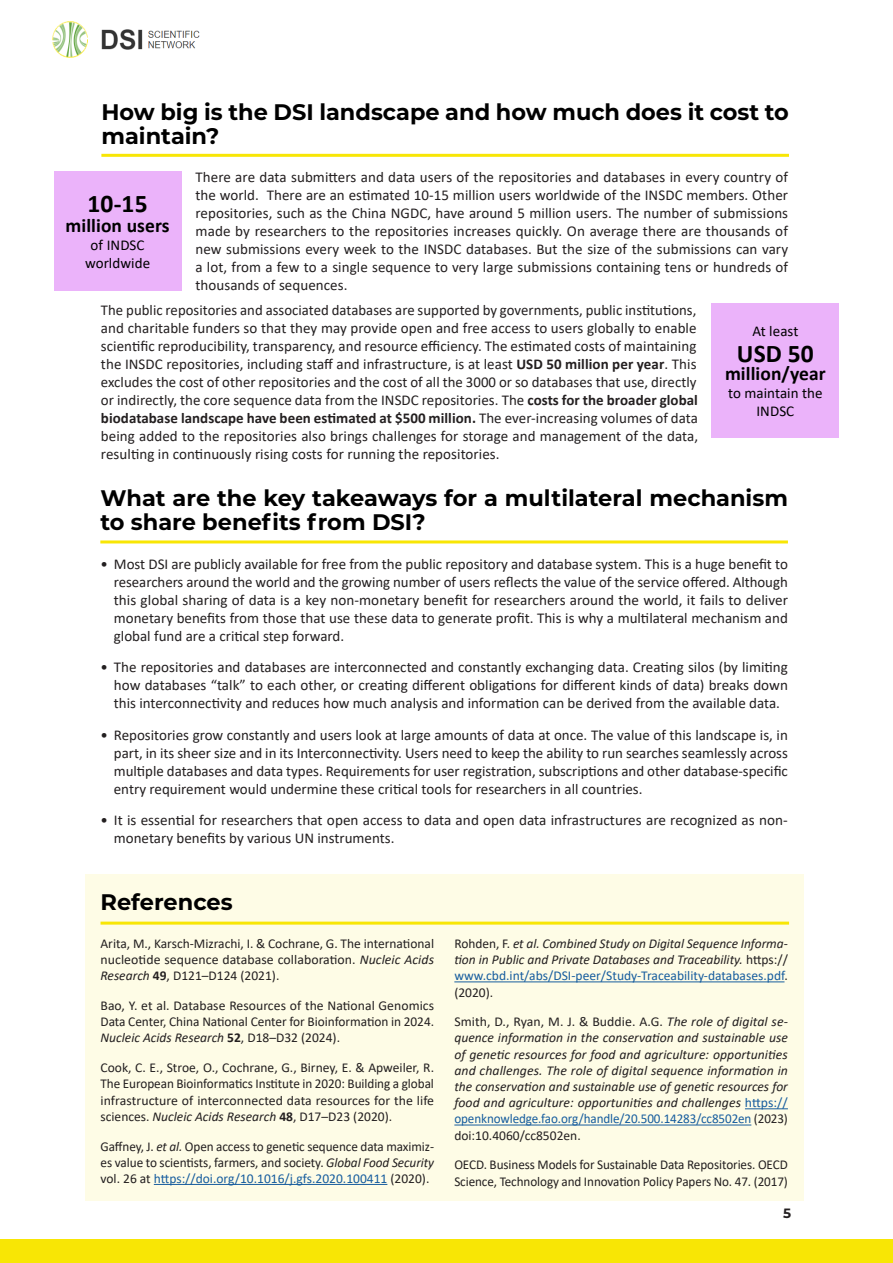
<style>
.page{position:relative;width:893px;height:1263px;background:#fff}
.page>*{position:absolute;margin:0;border:0;box-sizing:border-box;transform-origin:0 0}
.t1{font:700 25.5px "Calibri";letter-spacing:.005em;color:#000}
.t2{font:700 22.5px/24px "Montserrat";color:#000}
.t3{font:700 19.5px "Calibri";letter-spacing:.005em;color:#000}
.t4{font:15px/18px "Calibri";color:#231f20;text-align:justify}
.t5{font:15px/18px "Calibri";letter-spacing:.005em;color:#000;text-align:center}
.Paragraph_Style_3{font:13.5px/16.2px "Calibri";letter-spacing:-.005em;color:#231f20;text-align:justify}
.Paragraph_Style_3-2{font:italic 13.5px/16.2px "Calibri";color:#231f20;text-align:justify}
.t6{font:700 13.5px "Montserrat";color:#231f20}
.s1{font-weight:700}
.s2{font-style:italic}
.s3{color:#175d9e}
.s4{font-style:normal}
.s5{font-style:normal;color:#175d9e}
</style>
<div class="page">
<div style="left:0;top:1239px;width:893px;height:24px;background:#f8e605"></div>
<hr style="left:101px;top:154px;width:688px;height:3px;background:#f8e605">
<img style="left:52px;top:22px;width:148px;height:36px">
<hr style="left:100px;top:540px;width:688px;height:3px;background:#f8e605">
<div style="left:85px;top:874px;width:719px;height:326px;background:#fefce6"></div>
<hr style="left:101px;top:922px;width:688px;height:3px;background:#f8e605">
<hr style="left:154px;top:1184px;width:233px;height:1px;background:#175d9e">
<hr style="left:454px;top:981px;width:330px;height:1px;background:#175d9e">
<hr style="left:745px;top:1108px;width:43px;height:1px;background:#175d9e">
<hr style="left:454px;top:1124px;width:297px;height:1px;background:#175d9e">
<div style="left:712px;top:304px;width:127px;height:134px;background:#ebb3fa"></div>
<div style="left:54px;top:171px;width:127px;height:120px;background:#ebb3fa"></div>
<p class="t2" style="left:101px;top:98px;width:689px">How big is the DSI landscape and how much does it cost to maintain?</p>
<p class="t4" style="left:195px;top:168px;width:594px">There are data submitters and data users of the repositories and databases in every country of the world. There are an estimated 10-15 million users worldwide of the INSDC members. Other repositories, such as the China NGDC, have around 5 million users. The number of submissions made by researchers to the repositories increases quickly. On average there are thousands of new submissions every week to the INSDC databases. But the size of the submissions can vary a lot, from a few to a single sequence to very large submissions containing tens or hundreds of thousands of sequences.</p>
<p class="t4" style="left:101px;top:300px;width:599px">The public repositories and associated databases are supported by governments, public institutions, and charitable funders so that they may provide open and free access to users globally to enable scientific reproducibility, transparency, and resource efficiency. The estimated costs of maintaining the INSDC repositories, including staff and infrastructure, is at least <span class="s1">USD 50 million per year</span>. This excludes the cost of other repositories and the cost of all the 3000 or so databases that use, directly or indirectly, the core sequence data from the INSDC repositories. The <span class="s1">costs for the broader global biodatabase landscape have been estimated at $500 million.</span> The ever-increasing volumes of data being added to the repositories also brings challenges for storage and management of the data, resulting in continuously rising costs for running the repositories.</p>
<p class="t1" style="left:88px;top:186px;width:61px">10-15</p>
<p class="t3" style="left:66px;top:212px;width:105px">million users</p>
<p class="t5" style="left:85px;top:236px;width:67px">of INDSC worldwide</p>
<p class="t5" style="left:752px;top:322px;width:48px">At least</p>
<p class="t1" style="left:737px;top:335px;width:78px">USD 50</p>
<p class="t3" style="left:725px;top:360px;width:102px">million/year</p>
<p class="t5" style="left:728px;top:383px;width:96px">to maintain the<br>INDSC</p>
<p class="t2" style="left:100px;top:485px;width:689px">What are the key takeaways for a multilateral mechanism to share benefits from DSI?</p>
<p class="t4" style="left:114px;top:554px;width:676px;text-indent:-14px">• Most DSI are publicly available for free from the public repository and database system. This is a huge benefit to researchers around the world and the growing number of users reflects the value of the service offered. Although this global sharing of data is a key non-monetary benefit for researchers around the world, it fails to deliver monetary benefits from those that use these data to generate profit. This is why a multilateral mechanism and global fund are a critical step forward.</p>
<p class="t4" style="left:114px;top:658px;width:676px;text-indent:-14px">• The repositories and databases are interconnected and constantly exchanging data. Creating silos (by limiting how databases “talk” to each other, or creating different obligations for different kinds of data) breaks down this interconnectivity and reduces how much analysis and information can be derived from the available data.</p>
<p class="t4" style="left:114px;top:725px;width:676px;text-indent:-14px">• Repositories grow constantly and users look at large amounts of data at once. The value of this landscape is, in part, in its sheer size and in its Interconnectivity. Users need to keep the ability to run searches seamlessly across multiple databases and data types. Requirements for user registration, subscriptions and other database-specific entry requirement would undermine these critical tools for researchers in all countries.</p>
<p class="t4" style="left:114px;top:811px;width:675px;text-indent:-14px">• It is essential for researchers that open access to data and open data infrastructures are recognized as non&shy;monetary benefits by various UN instruments.</p>
<p class="t2" style="left:101px;top:889px;width:134px">References</p>
<p class="Paragraph_Style_3" style="left:101px;top:935px;width:335px">Arita, M., Karsch-Mizrachi, I. &amp; Cochrane, G. The international nucleotide sequence database collaboration. <span class="s2">Nucleic Acids Research</span> <span class="s1">49</span>, D121–D124 (2021).</p>
<p class="Paragraph_Style_3" style="left:101px;top:997px;width:335px">Bao, Y. et al. Database Resources of the National Genomics Data Center, China National Center for Bioinformation in 2024.<br><span class="s2">Nucleic Acids Research</span> <span class="s1">52</span>, D18–D32 (2024).</p>
<p class="Paragraph_Style_3" style="left:101px;top:1059px;width:335px">Cook, C. E., Stroe, O., Cochrane, G., Birney, E. &amp; Apweiler, R.<br>The European Bioinformatics Institute in 2020: Building a global infrastructure of interconnected data resources for the life sciences. <span class="s2">Nucleic Acids Research</span> <span class="s1">48</span>, D17–D23 (2020).</p>
<p class="Paragraph_Style_3" style="left:101px;top:1137px;width:335px">Gaffney, J. <span class="s2">et al.</span> Open access to genetic sequence data maximiz&shy;es value to scientists, farmers, and society. <span class="s2">Global Food Security </span>vol. 26 at <span class="s3">https://doi.org/10.1016/j.gfs.2020.100411</span> (2020).</p>
<p class="Paragraph_Style_3-2" style="left:454px;top:935px;width:335px"><span class="s4">Rohden, F.</span> et al. Combined Study on Digital Sequence Informa&shy;tion in Public and Private Databases and Traceability. <span class="s4">https:// </span><span class="s5">www.cbd.int/abs/DSI-peer/Study-Traceability-databases.pdf</span><span class="s4">. (2020).</span></p>
<p class="Paragraph_Style_3-2" style="left:454px;top:1013px;width:335px"><span class="s4">Smith, D., Ryan, M. J. &amp; Buddie. A.G.</span> The role of digital se&shy;quence information in the conservation and sustainable use of genetic resources for food and agriculture: opportunities and challenges. The role of digital sequence information in the conservation and sustainable use of genetic resources for food and agriculture: opportunities and challenges <span class="s5">https:// openknowledge.fao.org/handle/20.500.14283/cc8502en</span> <span class="s4">(2023) doi:10.4060/cc8502en.</span></p>
<p class="Paragraph_Style_3" style="left:454px;top:1156px;width:335px">OECD. Business Models for Sustainable Data Repositories. OECD<br>Science, Technology and Innovation Policy Papers No. 47. (2017)</p>
<p class="t6" style="left:783px;top:1204px;width:10px">5</p>
</div>
